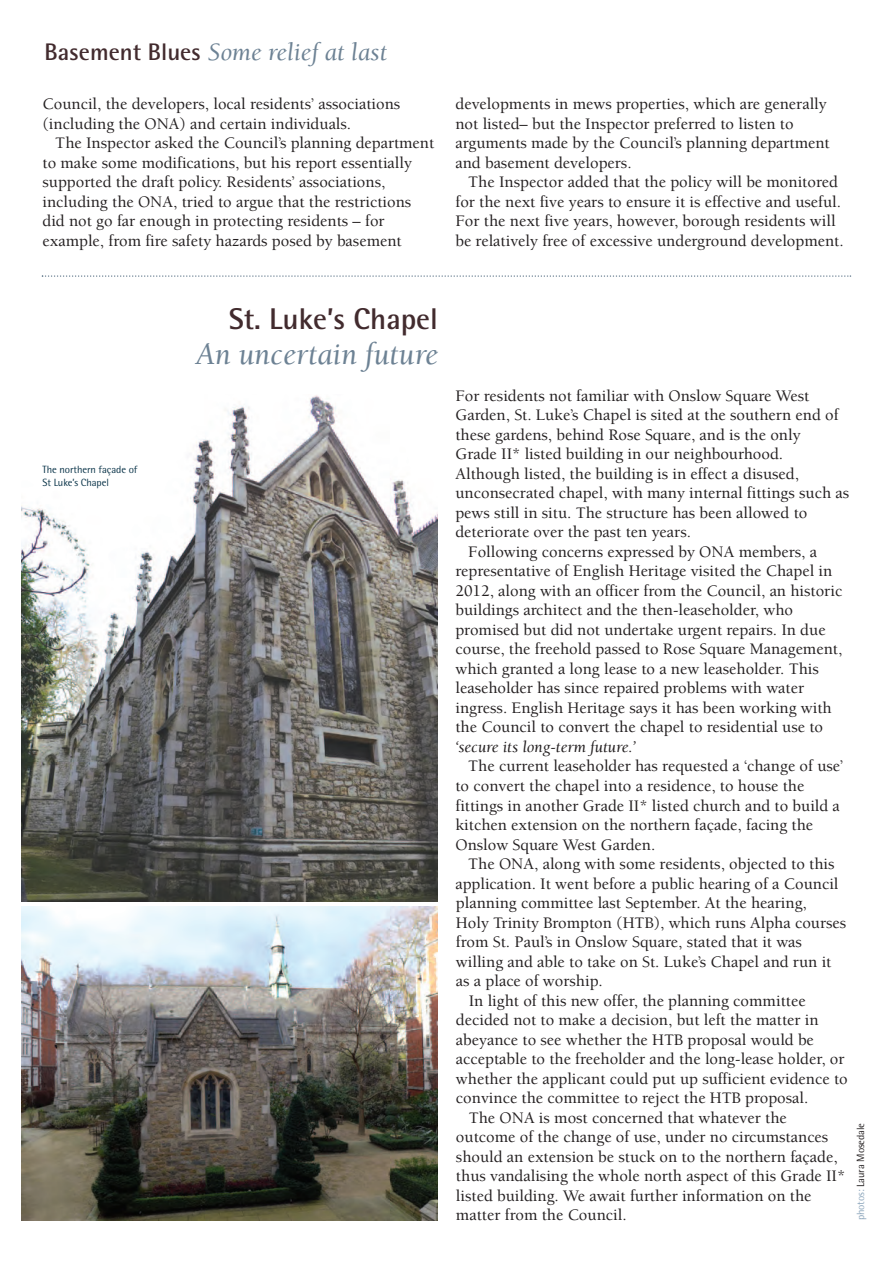
<style>
.page{position:relative;width:893px;height:1263px;background:#fff}
.page>*{position:absolute;margin:0;border:0;box-sizing:border-box;transform-origin:0 0}
.t1{font:italic 31.5px "Berkeley";color:#6d8294}
.t2{font:700 30px "Rotis Semi Sans";color:#422b2e}
.t3{font:italic 25.5px "Berkeley";color:#6d8294}
.t4{font:500 16.5px/19.5px "Berkeley";color:#231f20}
.t5{font:italic 16.5px "Berkeley";color:#231f20}
.t6{font:10.5px/13.5px "Rotis Semi Sans";letter-spacing:-.005em;color:#0a3449}
.t7{font:10.5px "Rotis Semi Sans";letter-spacing:-.005em;color:#231f20}
.s1{font-family:"Rotis Semi Sans";font-weight:700;font-style:normal;font-size:24px;color:#422b2e}
.s2{color:#8ba5bb}
</style>
<div class="page">
<img style="left:21px;top:395px;width:417px;height:506px">
<svg style="left:42px;top:275px;width:809px;height:2px"></svg>
<img style="left:21px;top:906px;width:417px;height:314px">
<h3 class="t3" style="left:44px;top:42px;width:344px"><span class="s1">Basement Blues</span> Some relief at last</h3>
<p class="t4" style="left:43px;top:94px;width:359px">Council, the developers, local residents’ associations (including the ONA) and certain individuals.</p>
<p class="t4" style="left:43px;top:133px;width:393px;text-indent:13px">The Inspector asked the Council’s planning department to make some modifications, but his report essentially supported the draft policy. Residents’ associations, including the ONA, tried to argue that the restrictions did not go far enough in protecting residents – for example, from fire safety hazards posed by basement</p>
<p class="t4" style="left:455px;top:94px;width:376px">developments in mews properties, which are generally not listed– but the Inspector preferred to listen to arguments made by the Council’s planning department and basement developers.</p>
<p class="t4" style="left:455px;top:173px;width:390px;text-align:center">The Inspector added that the policy will be monitored for the next five years to ensure it is effective and useful.<br>For the next five years, however, borough residents will be relatively free of excessive underground development.</p>
<p class="t6" style="left:43px;top:463px;width:97px">The northern façade of<br>St Luke’s Chapel</p>
<h2 class="t2" style="left:229px;top:308px;width:211px">St. Luke’s Chapel</h2>
<h1 class="t1" style="left:196px;top:341px;width:244px">An uncertain future</h1>
<p class="t4" style="left:455px;top:386px;width:355px">For residents not familiar with Onslow Square West</p>
<p class="t4" style="left:455px;top:406px;width:385px">Garden, St. Luke’s Chapel is sited at the southern end of</p>
<p class="t4" style="left:455px;top:425px;width:347px">these gardens, behind Rose Square, and is the only</p>
<p class="t4" style="left:455px;top:445px;width:329px">Grade II* listed building in our neighbourhood.</p>
<p class="t4" style="left:455px;top:464px;width:345px">Although listed, the building is in effect a disused,</p>
<p class="t4" style="left:455px;top:484px;width:395px">unconsecrated chapel, with many internal fittings such as</p>
<p class="t4" style="left:455px;top:503px;width:353px">pews still in situ. The structure has been allowed to</p>
<p class="t4" style="left:455px;top:523px;width:237px">deteriorate over the past ten years.</p>
<p class="t4" style="left:468px;top:542px;width:350px">Following concerns expressed by ONA members, a</p>
<p class="t4" style="left:455px;top:562px;width:378px">representative of English Heritage visited the Chapel in</p>
<p class="t4" style="left:455px;top:581px;width:388px">2012, along with an officer from the Council, an historic</p>
<p class="t4" style="left:455px;top:601px;width:339px">buildings architect and the then-leaseholder, who</p>
<p class="t4" style="left:455px;top:620px;width:372px">promised but did not undertake urgent repairs. In due</p>
<p class="t4" style="left:455px;top:640px;width:388px">course, the freehold passed to Rose Square Management,</p>
<p class="t4" style="left:455px;top:659px;width:365px">which granted a long lease to a new leaseholder. This</p>
<p class="t4" style="left:455px;top:679px;width:350px">leaseholder has since repaired problems with water</p>
<p class="t4" style="left:455px;top:698px;width:378px">ingress. English Heritage says it has been working with</p>
<p class="t4" style="left:455px;top:718px;width:369px">the Council to convert the chapel to residential use to</p>
<p class="t5" style="left:455px;top:740px;width:182px">‘secure its long-term future.’</p>
<p class="t4" style="left:455px;top:757px;width:389px;text-indent:13px">The current leaseholder has requested a ‘change of use’ to convert the chapel into a residence, to house the fittings in another Grade II* listed church and to build a kitchen extension on the northern façade, facing the Onslow Square West Garden.</p>
<p class="t4" style="left:468px;top:854px;width:368px">The ONA, along with some residents, objected to this</p>
<p class="t4" style="left:455px;top:874px;width:385px">application. It went before a public hearing of a Council</p>
<p class="t4" style="left:456px;top:893px;width:352px">planning committee last September. At the hearing,</p>
<p class="t4" style="left:456px;top:913px;width:392px">Holy Trinity Brompton (HTB), which runs Alpha courses</p>
<p class="t4" style="left:456px;top:932px;width:348px">from St. Paul’s in Onslow Square, stated that it was</p>
<p class="t4" style="left:456px;top:952px;width:377px">willing and able to take on St. Luke’s Chapel and run it</p>
<p class="t4" style="left:456px;top:971px;width:148px">as a place of worship.</p>
<p class="t4" style="left:469px;top:991px;width:338px">In light of this new offer, the planning committee</p>
<p class="t4" style="left:456px;top:1010px;width:364px">decided not to make a decision, but left the matter in</p>
<p class="t4" style="left:456px;top:1030px;width:359px">abeyance to see whether the HTB proposal would be</p>
<p class="t4" style="left:456px;top:1049px;width:390px">acceptable to the freeholder and the long-lease holder, or</p>
<p class="t4" style="left:456px;top:1069px;width:393px">whether the applicant could put up sufficient evidence to</p>
<p class="t4" style="left:456px;top:1088px;width:354px">convince the committee to reject the HTB proposal.</p>
<p class="t4" style="left:469px;top:1108px;width:320px">The ONA is most concerned that whatever the</p>
<p class="t4" style="left:456px;top:1127px;width:374px">outcome of the change of use, under no circumstances</p>
<p class="t4" style="left:456px;top:1147px;width:383px">should an extension be stuck on to the northern façade,</p>
<p class="t4" style="left:456px;top:1166px;width:391px">thus vandalising the whole north aspect of this Grade II*</p>
<p class="t4" style="left:456px;top:1186px;width:357px">listed building. We await further information on the</p>
<p class="t4" style="left:456px;top:1205px;width:172px">matter from the Council.</p>
<p class="t7" style="left:857px;top:1220px;width:99px;rotate:-90deg"><span class="s2">photos:</span> Laura Mosedale</p>
</div>
